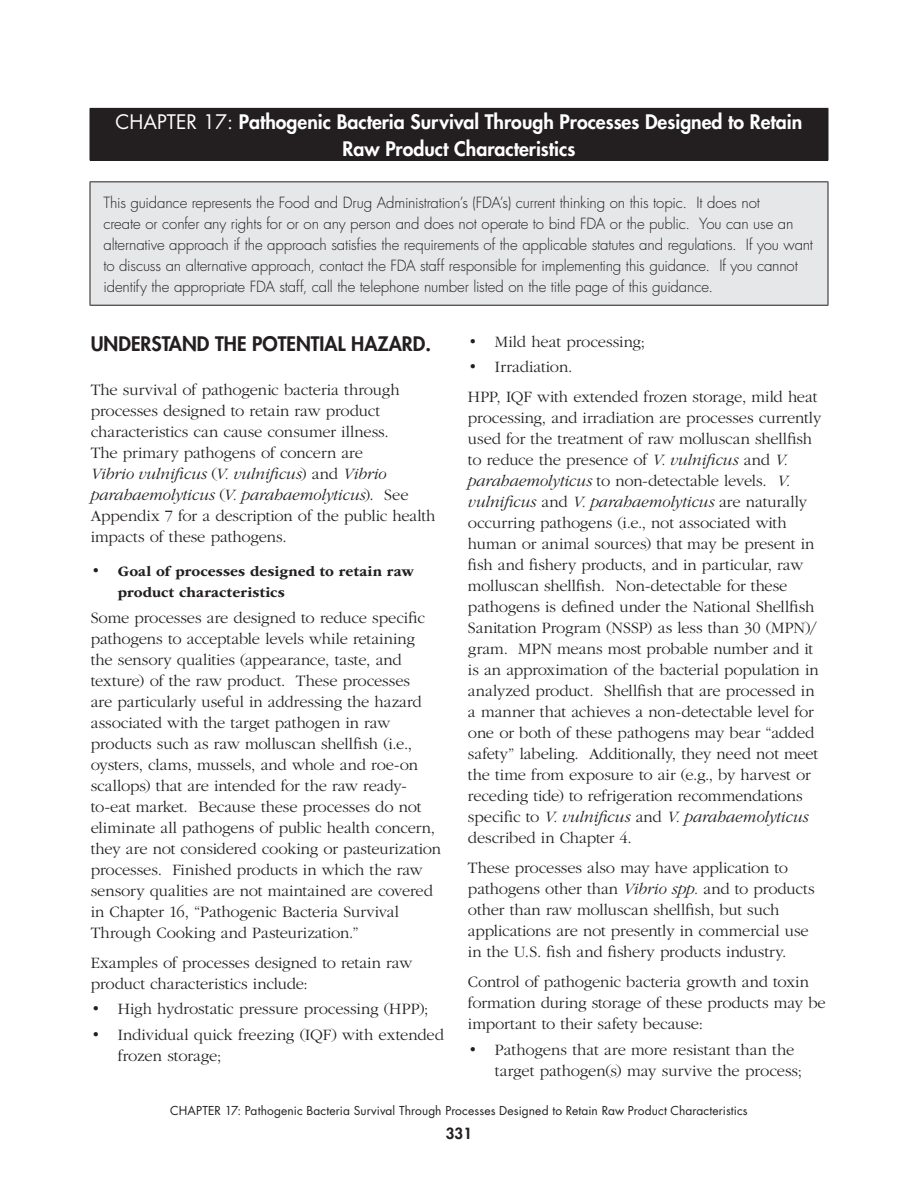
<style>
.page{position:relative;width:918px;height:1188px;background:#fff}
.page>*{position:absolute;margin:0;border:0;box-sizing:border-box;transform-origin:0 0}
.t1{font:800 19.5px/27px "Futura Std";color:#fff;text-align:center}
.t2{font:800 19.5px "Futura Std";color:#231f20}
.t3{font:300 16.5px/21px "ITC Garamond Std";letter-spacing:-.005em;color:#231f20}
.t4{font:300 15px/21px "Futura Std";letter-spacing:-.01em;color:#231f20}
.t5{font:700 15px/21px "ITC Garamond Std";letter-spacing:.01em;color:#231f20}
.t6{font:800 15px "Futura Std";color:#231f20}
.t7{font:12px "Futura Std";letter-spacing:.01em;color:#231f20}
.s1{font-weight:400}
.s2{font-style:italic}
.s3{font-weight:300;font-size:16.5px}
</style>
<div class="page">
<div style="left:90px;top:182px;width:738px;height:123px;background:#e6e7e8"></div>
<hr style="left:828px;top:109px;width:1px;height:51px;background:#231f20">
<hr style="left:90px;top:181px;width:738px;height:1px;background:#231f20">
<hr style="left:90px;top:182px;width:1px;height:123px;background:#231f20">
<hr style="left:828px;top:182px;width:1px;height:123px;background:#231f20">
<hr style="left:90px;top:305px;width:738px;height:1px;background:#231f20">
<div style="left:90px;top:108px;width:738px;height:52px;background:#231f20"></div>
<h1 class="t1" style="left:116px;top:108px;width:688px"><span class="s1">CHAPTER 17:</span> Pathogenic Bacteria Survival Through Processes Designed to Retain<br>Raw Product Characteristics</h1>
<p class="t4" style="left:104px;top:192px;width:711px">This guidance represents the Food and Drug Administration’s (FDA’s) current thinking on this topic. It does not<br>create or confer any rights for or on any person and does not operate to bind FDA or the public. You can use an alternative approach if the approach satisfies the requirements of the applicable statutes and regulations. If you want to discuss an alternative approach, contact the FDA staff responsible for implementing this guidance. If you cannot identify the appropriate FDA staff, call the telephone number listed on the title page of this guidance.</p>
<p class="t3" style="left:468px;top:331px;width:179px">• Mild heat processing;</p>
<p class="t3" style="left:468px;top:357px;width:106px">• Irradiation.</p>
<p class="t3" style="left:468px;top:387px;width:355px">HPP, IQF with extended frozen storage, mild heat processing, and irradiation are processes currently used for the treatment of raw molluscan shellfish to reduce the presence of <span class="s2">V. vulnificus</span> and <span class="s2">V. parahaemolyticus</span> to non-detectable levels. <span class="s2">V. vulnificus</span> and <span class="s2">V. parahaemolyticus</span> are naturally occurring pathogens (i.e., not associated with human or animal sources) that may be present in fish and fishery products, and in particular, raw molluscan shellfish. Non-detectable for these pathogens is defined under the National Shellfish Sanitation Program (NSSP) as less than 30 (MPN)/ gram. MPN means most probable number and it is an approximation of the bacterial population in analyzed product. Shellfish that are processed in a manner that achieves a non-detectable level for one or both of these pathogens may bear “added safety” labeling. Additionally, they need not meet the time from exposure to air (e.g., by harvest or receding tide) to refrigeration recommendations specific to <span class="s2">V. vulnificus</span> and <span class="s2">V. parahaemolyticus </span>described in Chapter 4.</p>
<p class="t3" style="left:468px;top:858px;width:348px">These processes also may have application to pathogens other than <span class="s2">Vibrio spp.</span> and to products other than raw molluscan shellfish, but such applications are not presently in commercial use in the U.S. fish and fishery products industry.</p>
<p class="t3" style="left:468px;top:972px;width:359px">Control of pathogenic bacteria growth and toxin formation during storage of these products may be important to their safety because:</p>
<p class="t3" style="left:495px;top:1040px;width:309px;text-indent:-27px">• Pathogens that are more resistant than the target pathogen(s) may survive the process;</p>
<p class="t7" style="left:170px;top:1103px;width:579px">CHAPTER 17: Pathogenic Bacteria Survival Through Processes Designed to Retain Raw Product Characteristics</p>
<p class="t6" style="left:446px;top:1124px;width:28px">331</p>
<h2 class="t2" style="left:91px;top:332px;width:342px">UNDERSTAND THE POTENTIAL HAZARD.</h2>
<p class="t3" style="left:91px;top:379px;width:346px">The survival of pathogenic bacteria through processes designed to retain raw product characteristics can cause consumer illness.<br>The primary pathogens of concern are<br><span class="s2">Vibrio vulnificus</span> (<span class="s2">V. vulnificus</span>) and <span class="s2">Vibrio parahaemolyticus</span> (<span class="s2">V. parahaemolyticus</span>). See Appendix 7 for a description of the public health impacts of these pathogens.</p>
<h3 class="t5" style="left:118px;top:561px;width:298px;text-indent:-27px"><span class="s3">•</span> Goal of processes designed to retain raw product characteristics</h3>
<p class="t3" style="left:91px;top:607px;width:352px">Some processes are designed to reduce specific pathogens to acceptable levels while retaining the sensory qualities (appearance, taste, and texture) of the raw product. These processes<br>are particularly useful in addressing the hazard associated with the target pathogen in raw products such as raw molluscan shellfish (i.e., oysters, clams, mussels, and whole and roe-on scallops) that are intended for the raw ready&shy;to-eat market. Because these processes do not eliminate all pathogens of public health concern, they are not considered cooking or pasteurization processes. Finished products in which the raw sensory qualities are not maintained are covered in Chapter 16, “Pathogenic Bacteria Survival Through Cooking and Pasteurization.”</p>
<p class="t3" style="left:91px;top:952px;width:323px">Examples of processes designed to retain raw product characteristics include:</p>
<p class="t3" style="left:91px;top:999px;width:339px">• High hydrostatic pressure processing (HPP);</p>
<p class="t3" style="left:118px;top:1024px;width:328px;text-indent:-27px">• Individual quick freezing (IQF) with extended frozen storage;</p>
</div>
